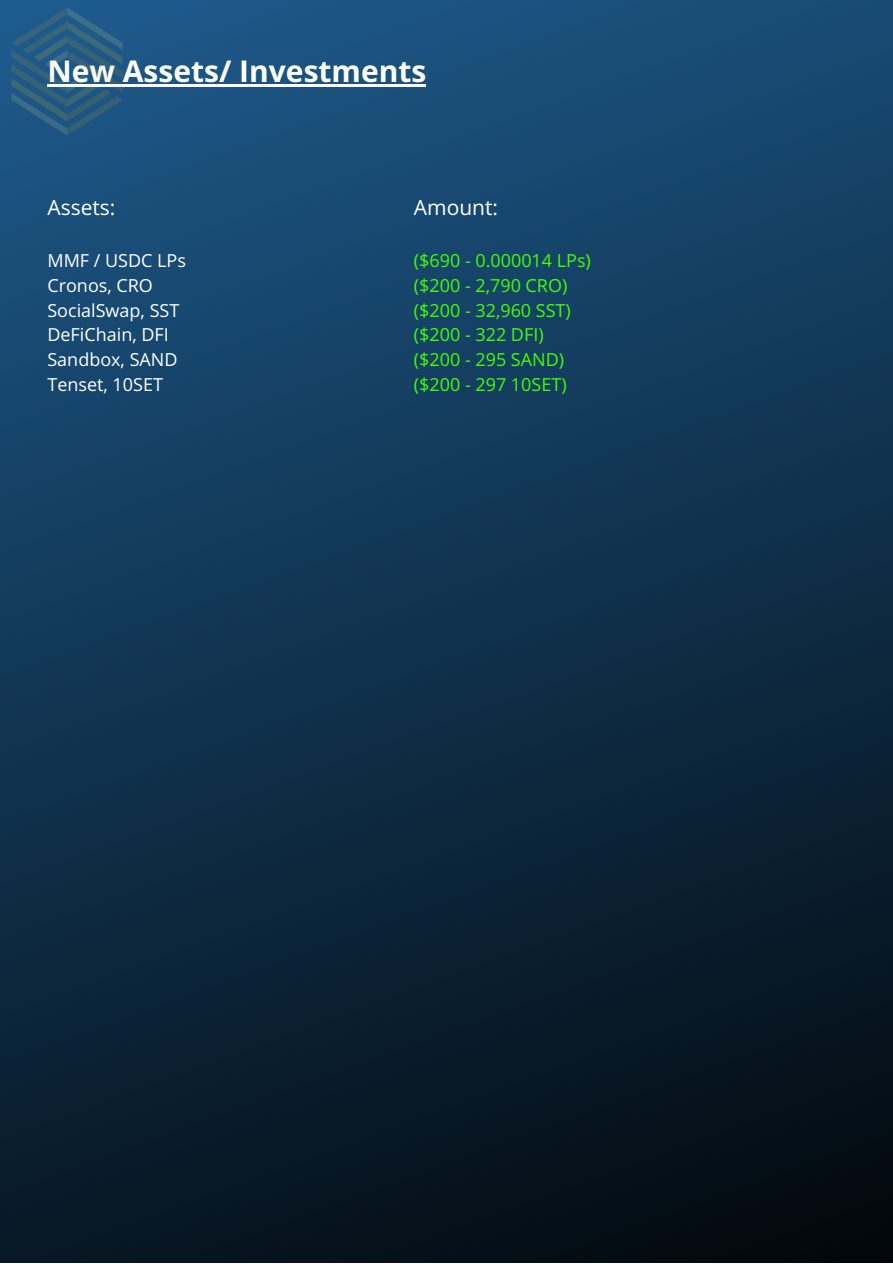
<style>
.page{position:relative;width:893px;height:1264px;background:#fff}
.page>*{position:absolute;margin:0;border:0;box-sizing:border-box;transform-origin:0 0}
.t1{font:700 30px "Open Sans Hebrew";color:#fff}
.t2{font:21px "Open Sans Hebrew";color:#fff}
.t3{font:18px/24.8px "Open Sans Hebrew";color:#42ff00}
.t4{font:18px/24.8px "Open Sans Hebrew";color:#fff}
</style>
<div class="page">
<img style="left:0;top:0;width:892px;height:1262px">
<hr style="left:47px;top:84px;width:379px;height:3px;background:#fff">
<svg style="left:11px;top:7px;width:112px;height:128px"></svg>
<h1 class="t1" style="left:47px;top:50px;width:380px">New Assets/ Investments</h1>
<p class="t2" style="left:47px;top:193px;width:69px">Assets:</p>
<p class="t4" style="left:47px;top:248px;width:140px">MMF / USDC LPs<br>Cronos, CRO<br>SocialSwap, SST<br>DeFiChain, DFI<br>Sandbox, SAND<br>Tenset, 10SET</p>
<p class="t2" style="left:414px;top:193px;width:86px">Amount:</p>
<p class="t3" style="left:414px;top:248px;width:178px">($690 - 0.000014 LPs) ($200 - 2,790 CRO) ($200 - 32,960 SST) ($200 - 322 DFI) ($200 - 295 SAND) ($200 - 297 10SET)</p>
</div>
